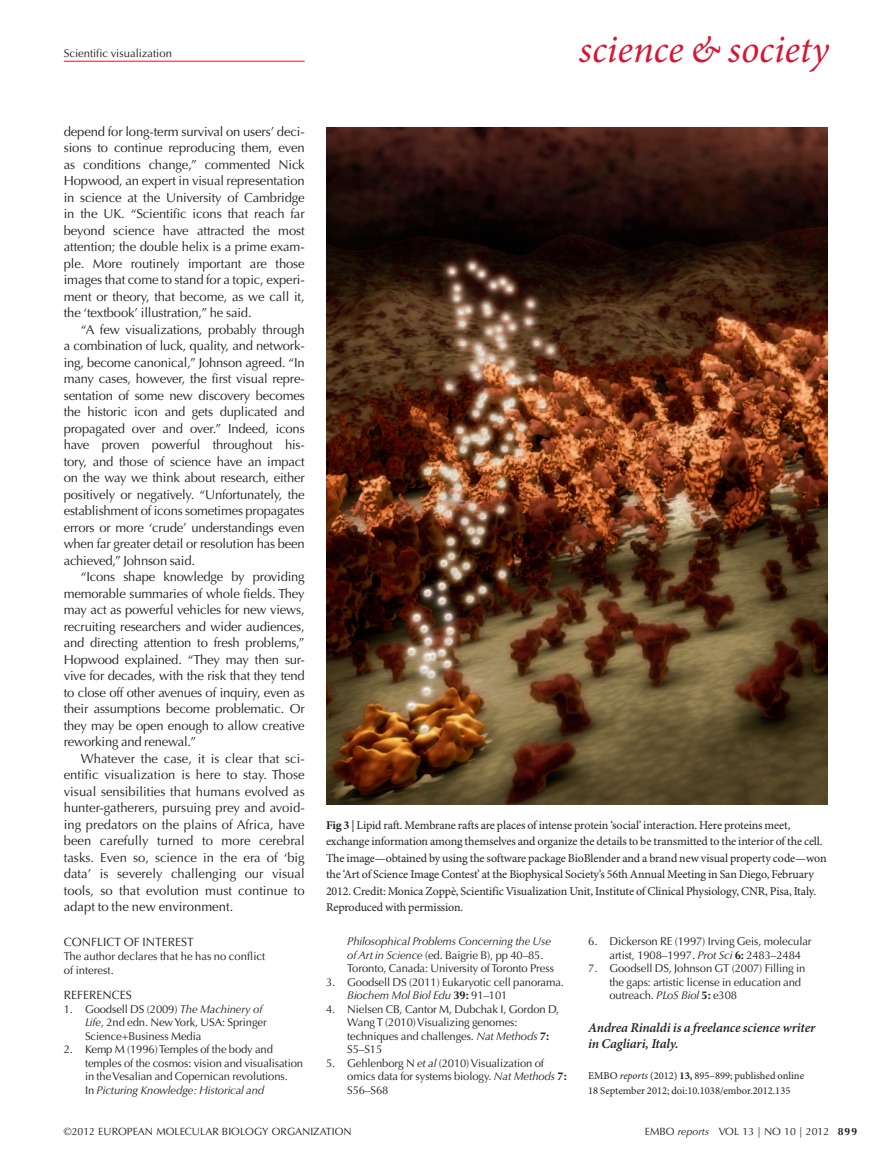
<style>
.page{position:relative;width:893px;height:1174px;background:#fff}
.page>*{position:absolute;margin:0;border:0;box-sizing:border-box;transform-origin:0 0}
.t1{font:italic 39px "Minion Pro";letter-spacing:-.005em;color:#d71634}
.Author_end_Sci_Soc{font:italic 600 13.5px/15.9px "Minion Pro";letter-spacing:-.01em;color:#231f20}
.Body_indent{font:13.05px/16.5px "Optima LT Std";letter-spacing:-.015em;color:#231f20;text-align:justify}
.Figure_caption{font:12px/16.5px "Minion Pro";letter-spacing:-.01em;color:#231f20}
.Ref_Ack_head{font:12px "Optima LT Std";color:#231f20}
.References{font:11.25px/13.5px "Optima LT Std";letter-spacing:-.01em;color:#231f20}
.Acknowl{font:11.25px/14.2px "Optima LT Std";color:#231f20}
.Doi_Citation{font:10.5px/14.2px "Minion Pro";color:#231f20}
.t2{font:10.5px "Optima LT Std";color:#231f20}
.s1{font-style:italic}
.s2{font-weight:700}
</style>
<div class="page">
<hr style="left:64px;top:61px;width:241px;height:1px;background:#d71634">
<img style="left:326px;top:127px;width:502px;height:677px">
<p class="References" style="left:64px;top:46px;width:110px">Scientific visualization</p>
<h1 class="t1" style="left:579px;top:27px;width:252px">science &amp; society</h1>
<p class="Body_indent" style="left:64px;top:123px;width:242px">depend for long-term survival on users’ deci&shy;sions to continue reproducing them, even as conditions change,” commented Nick Hopwood, an expert in visual representation in science at the University of Cambridge in the UK. “Scientific icons that reach far beyond science have attracted the most attention; the double helix is a prime exam&shy;ple. More routinely important are those images that come to stand for a topic, experi&shy;ment or theory, that become, as we call it, the ‘textbook’ illustration,” he said.</p>
<p class="Body_indent" style="left:64px;top:321px;width:242px;text-indent:17px">“A few visualizations, probably through a combination of luck, quality, and network&shy;ing, become canonical,” Johnson agreed. “In many cases, however, the first visual repre&shy;sentation of some new discovery becomes the historic icon and gets duplicated and propagated over and over.” Indeed, icons have proven powerful throughout his&shy;tory, and those of science have an impact on the way we think about research, either positively or negatively. “Unfortunately, the establishment of icons sometimes propagates errors or more ‘crude’ understandings even when far greater detail or resolution has been achieved,” Johnson said.</p>
<p class="Body_indent" style="left:64px;top:569px;width:242px;text-indent:17px">“Icons shape knowledge by providing memorable summaries of whole fields. They may act as powerful vehicles for new views, recruiting researchers and wider audiences, and directing attention to fresh problems,” Hopwood explained. “They may then sur&shy;vive for decades, with the risk that they tend to close off other avenues of inquiry, even as their assumptions become problematic. Or they may be open enough to allow creative reworking and renewal.”</p>
<p class="Body_indent" style="left:64px;top:750px;width:242px;text-indent:17px">Whatever the case, it is clear that sci&shy;entific visualization is here to stay. Those visual sensibilities that humans evolved as hunter-gatherers, pursuing prey and avoid&shy;ing predators on the plains of Africa, have been carefully turned to more cerebral tasks. Even so, science in the era of ‘big data’ is severely challenging our visual tools, so that evolution must continue to adapt to the new environment.</p>
<p class="Ref_Ack_head" style="left:64px;top:934px;width:132px">CONFLICT OF INTEREST</p>
<p class="Acknowl" style="left:64px;top:949px;width:203px">The author declares that he has no conflict of interest.</p>
<p class="Ref_Ack_head" style="left:64px;top:988px;width:70px">REFERENCES</p>
<p class="References" style="left:85px;top:1002px;width:183px;text-indent:-21px">1. Goodsell DS (2009) <span class="s1">The Machinery of<br>Life</span>, 2nd edn. New York, USA: Springer<br>Science+Business Media</p>
<p class="References" style="left:85px;top:1042px;width:220px;text-indent:-21px">2. Kemp M (1996) Temples of the body and temples of the cosmos: vision and visualisation in the Vesalian and Copernican revolutions.<br>In <span class="s1">Picturing Knowledge: Historical and</span></p>
<p class="Figure_caption" style="left:326px;top:817px;width:502px"><span class="s2">Fig 3</span> | Lipid raft. Membrane rafts are places of intense protein ‘social’ interaction. Here proteins meet, exchange information among themselves and organize the details to be transmitted to the interior of the cell.<br>The image—obtained by using the software package BioBlender and a brand new visual property code—won the ‘Art of Science Image Contest’ at the Biophysical Society’s 56th Annual Meeting in San Diego, February 2012. Credit: Monica Zoppè, Scientific Visualization Unit, Institute of Clinical Physiology, CNR, Pisa, Italy.<br>Reproduced with permission.</p>
<p class="References" style="left:347px;top:934px;width:208px"><span class="s1">Philosophical Problems Concerning the Use of Art in Science</span> (ed. Baigrie B), pp 40–85.<br>Toronto, Canada: University of Toronto Press</p>
<p class="References" style="left:347px;top:975px;width:218px;text-indent:-21px">3. Goodsell DS (2011) Eukaryotic cell panorama.<br><span class="s1">Biochem Mol Biol Edu</span> <span class="s2">39:</span> 91–101</p>
<p class="References" style="left:347px;top:1002px;width:213px;text-indent:-21px">4. Nielsen CB, Cantor M, Dubchak I, Gordon D,<br>Wang T (2010) Visualizing genomes: techniques and challenges. <span class="s1">Nat Methods</span> <span class="s2">7:<br></span>S5–S15</p>
<p class="References" style="left:347px;top:1056px;width:221px;text-indent:-21px">5. Gehlenborg N <span class="s1">et al</span> (2010) Visualization of omics data for systems biology. <span class="s1">Nat Methods</span> <span class="s2">7:<br></span>S56–S68</p>
<p class="References" style="left:609px;top:934px;width:204px;text-indent:-21px">6. Dickerson RE (1997) Irving Geis, molecular artist, 1908–1997. <span class="s1">Prot Sci</span> <span class="s2">6:</span> 2483–2484</p>
<p class="References" style="left:609px;top:961px;width:197px;text-indent:-21px">7. Goodsell DS, Johnson GT (2007) Filling in the gaps: artistic license in education and outreach. <span class="s1">PLoS Biol</span> <span class="s2">5:</span> e308</p>
<p class="Author_end_Sci_Soc" style="left:588px;top:1020px;width:229px">Andrea Rinaldi is a freelance science writer in Cagliari, Italy.</p>
<p class="Doi_Citation" style="left:588px;top:1069px;width:217px">EMBO <span class="s1">reports</span> (2012) <span class="s2">13,</span> 895–899; published online<br>18 September 2012; doi:10.1038/embor.2012.135</p>
<p class="t2" style="left:64px;top:1125px;width:289px">©2012 EUROPEAN MOLECULAR BIOLOGY ORGANIZATION</p>
<p class="t2" style="left:645px;top:1125px;width:214px">EMBO <span class="s1">reports</span> VOL 13 | NO 10 | 2012 <span class="s2">899</span></p>
</div>
